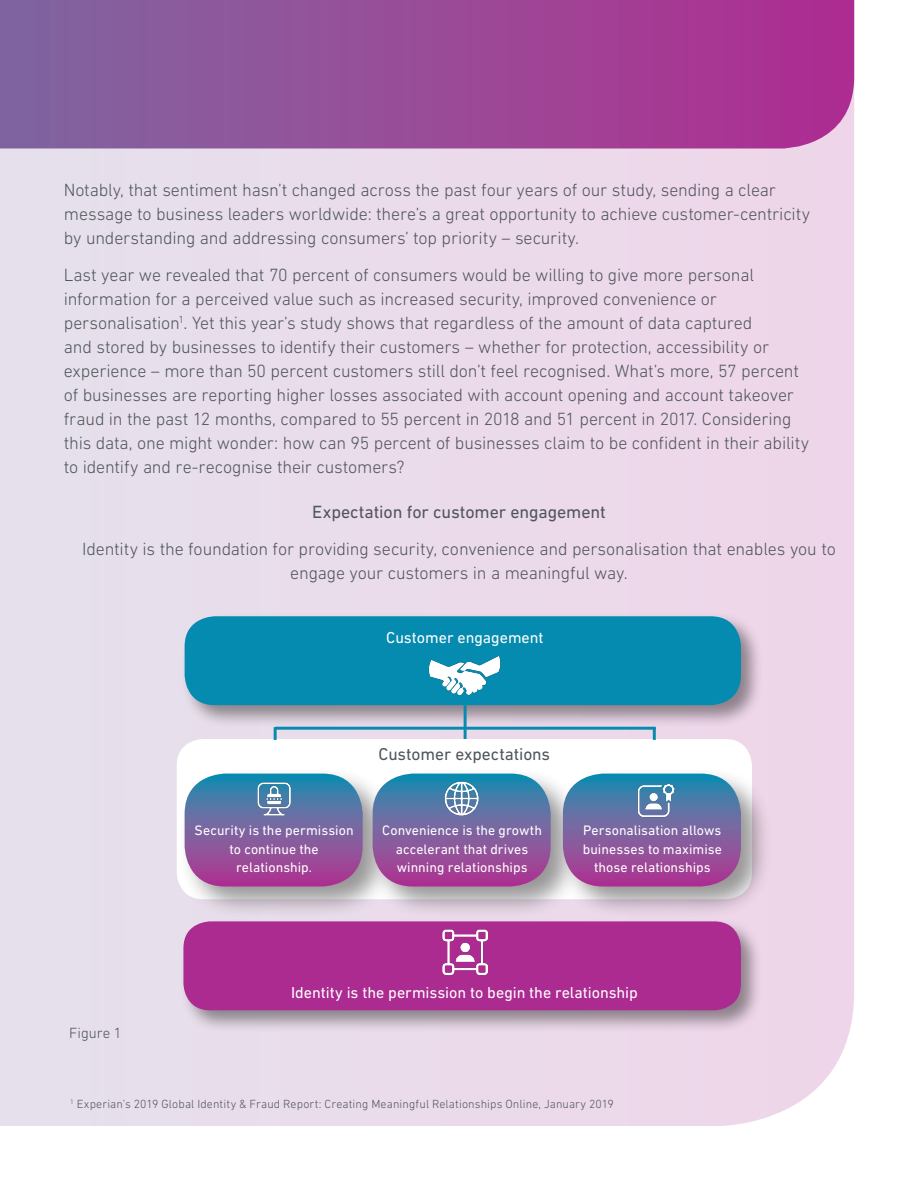
<style>
.page{position:relative;width:918px;height:1188px;background:#fff}
.page>*{position:absolute;margin:0;border:0;box-sizing:border-box;transform-origin:0 0}
.Body_text_10_14{font:300 18px/24px "DIN Next W1 G";letter-spacing:-.01em;color:#50555b}
.Body_text_10_14-2{font:18px "DIN Next W1 G";letter-spacing:-.005em;color:#50555b}
.Body_text_10_14-3{font:17.4px "DIN Next W1 G";letter-spacing:-.005em;color:#50555b}
.Body_text_10_14-4{font:16.05px "DIN Next W1 G";color:#fff}
.Body_text_10_14-5{font:300 15px "DIN Next W1 G";color:#50555b}
.Body_text_10_14-6{font:13.95px/18.1px "DIN Next W1 G";letter-spacing:.005em;color:#fff;text-align:center}
.Body_text_10_14-7{font:300 12px "DIN Next W1 G";letter-spacing:.01em;color:#50555b}
</style>
<div class="page">
<div style="left:0;top:148px;width:854px;height:978px;background:#eadceb"></div>
<svg style="left:0;top:0;width:854px;height:148px;background:#984b98"></svg>
<div style="left:181px;top:612px;width:583px;height:116px;background:#231f20;opacity:.47"></div>
<div style="left:185px;top:616px;width:556px;height:89px;background:#068bb0;border-radius:30px"></div>
<img style="left:428px;top:656px;width:73px;height:40px">
<div style="left:179px;top:917px;width:585px;height:116px;background:#231f20;opacity:.47"></div>
<div style="left:183px;top:921px;width:558px;height:89px;background:#ac2b91;border-radius:27px"></div>
<img style="left:442px;top:929px;width:46px;height:46px">
<div style="left:177px;top:739px;width:575px;height:160px;background:#fff;border-radius:27px"></div>
<div style="left:179px;top:768px;width:216px;height:151px;background:#231f20;opacity:.47"></div>
<svg style="left:185px;top:774px;width:178px;height:112px;background:#7a69a3"></svg>
<img style="left:255px;top:781px;width:37px;height:36px">
<div style="left:367px;top:768px;width:216px;height:151px;background:#231f20;opacity:.47"></div>
<svg style="left:373px;top:774px;width:178px;height:112px;background:#7a68a3"></svg>
<img style="left:443px;top:781px;width:37px;height:36px">
<div style="left:557px;top:768px;width:216px;height:151px;background:#231f20;opacity:.47"></div>
<svg style="left:563px;top:774px;width:178px;height:112px;background:#7b68a3"></svg>
<img style="left:636px;top:779px;width:40px;height:41px">
<hr style="left:275px;top:727px;width:381px;height:3px;background:#068bb0">
<svg style="left:274px;top:727px;width:3px;height:13px"></svg>
<svg style="left:464px;top:730px;width:3px;height:9px"></svg>
<svg style="left:653px;top:729px;width:3px;height:11px"></svg>
<hr style="left:464px;top:705px;width:3px;height:25px;background:#068bb0">
<p class="Body_text_10_14" style="left:64px;top:177px;width:748px">Notably, that sentiment hasn’t changed across the past four years of our study, sending a clear message to business leaders worldwide: there’s a great opportunity to achieve customer-centricity by understanding and addressing consumers’ top priority – security.</p>
<p class="Body_text_10_14" style="left:64px;top:263px;width:747px">Last year we revealed that 70 percent of consumers would be willing to give more personal information for a perceived value such as increased security, improved convenience or personalisation<sup>1</sup>. Yet this year’s study shows that regardless of the amount of data captured<br>and stored by businesses to identify their customers – whether for protection, accessibility or experience – more than 50 percent customers still don’t feel recognised. What’s more, 57 percent of businesses are reporting higher losses associated with account opening and account takeover fraud in the past 12 months, compared to 55 percent in 2018 and 51 percent in 2017. Considering this data, one might wonder: how can 95 percent of businesses claim to be confident in their ability to identify and re-recognise their customers?</p>
<p class="Body_text_10_14-2" style="left:312px;top:501px;width:295px">Expectation for customer engagement</p>
<p class="Body_text_10_14" style="left:82px;top:537px;width:755px;text-align:center">Identity is the foundation for providing security, convenience and personalisation that enables you to engage your customers in a meaningful way.</p>
<p class="Body_text_10_14-4" style="left:386px;top:628px;width:159px">Customer engagement</p>
<p class="Body_text_10_14-3" style="left:379px;top:744px;width:173px">Customer expectations</p>
<p class="Body_text_10_14-6" style="left:195px;top:821px;width:161px">Security is the permission to continue the relationship.</p>
<p class="Body_text_10_14-6" style="left:382px;top:821px;width:161px">Convenience is the growth accelerant that drives winning relationships</p>
<p class="Body_text_10_14-6" style="left:583px;top:821px;width:141px">Personalisation allows buinesses to maximise those relationships</p>
<p class="Body_text_10_14-5" style="left:69px;top:1024px;width:54px">Figure 1</p>
<p class="Body_text_10_14-4" style="left:291px;top:983px;width:348px">Identity is the permission to begin the relationship</p>
<p class="Body_text_10_14-7" style="left:70px;top:1097px;width:545px"><sup>1</sup> Experian’s 2019 Global Identity &amp; Fraud Report: Creating Meaningful Relationships Online, January 2019</p>
</div>
